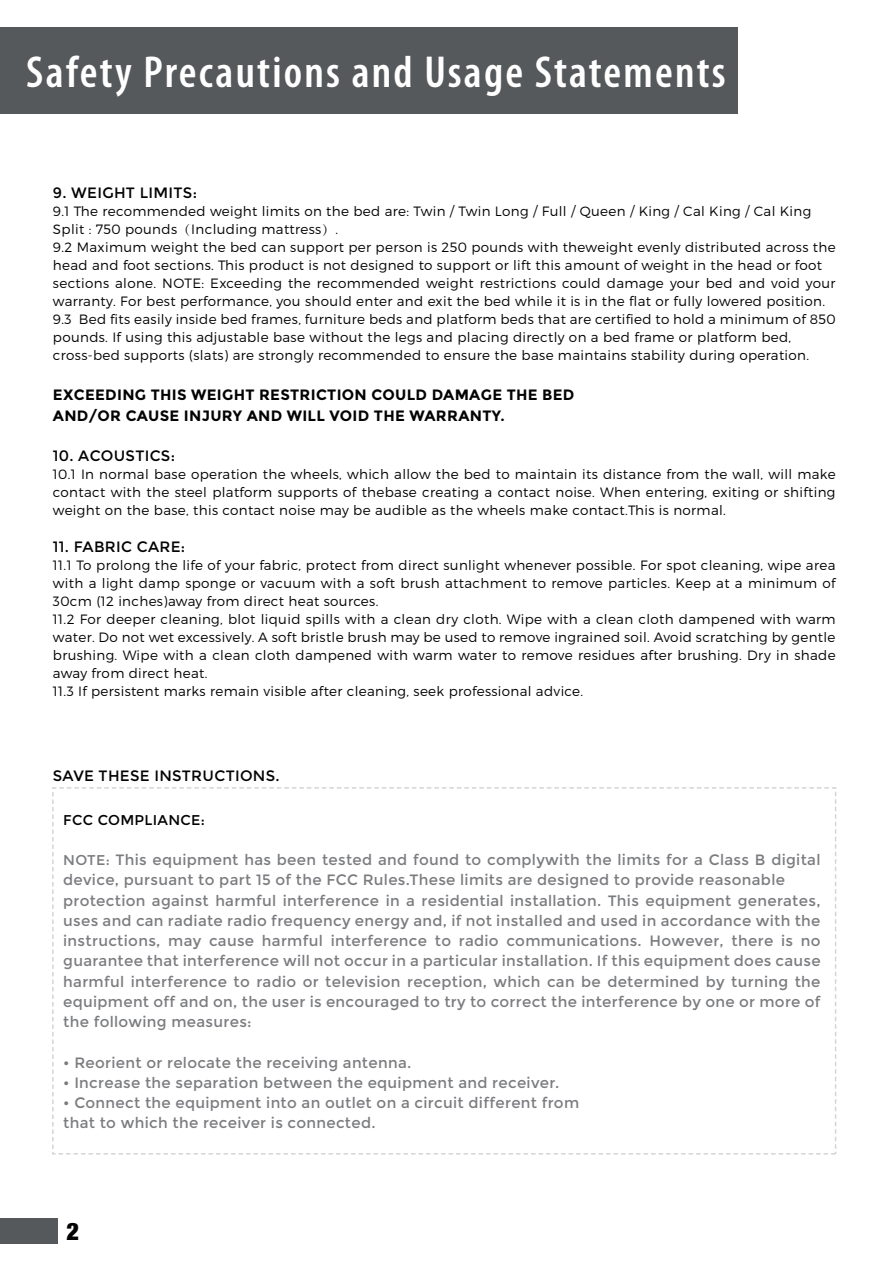
<style>
.page{position:relative;width:893px;height:1263px;background:#fff}
.page>*{position:absolute;margin:0;border:0;box-sizing:border-box;transform-origin:0 0}
.t1{font:33px "Montserrat";color:#fff}
.t2{font:900 condensed 24.3px "Helvetica Neue LT";color:#030303}
.t3{font:15px/20.2px "Montserrat";letter-spacing:.02em;color:#7b7c7f}
.t4{font:700 15px/20.2px "Montserrat";letter-spacing:.02em;color:#030303}
.t5{font:15px "Montserrat";letter-spacing:.02em;color:#030303}
.t6{font:14.1px "Montserrat";letter-spacing:.02em;color:#030303}
.t7{font:300 13.5px/18px "Montserrat";letter-spacing:.025em;color:#030303}
.s1{font-family:"Adobe Song Std"}
.s2{font-size:14.1px}
</style>
<div class="page">
<div style="left:0;top:28px;width:737px;height:86px;background:#56595b"></div>
<div style="left:0;top:1218px;width:57px;height:26px;background:#56595b"></div>
<div style="left:52px;top:787px;width:784px;height:367px;border:2px dashed #c5c6c7"></div>
<h1 class="t1" style="left:26px;top:52px;width:700px">Safety Precautions and Usage Statements</h1>
<p class="t5" style="left:53px;top:184px;width:146px">9. WEIGHT LIMITS:</p>
<p class="t7" style="left:53px;top:202px;width:784px">9.1 The recommended weight limits on the bed are: Twin / Twin Long / Full / Queen / King / Cal King / Cal King Split : 750 pounds<span class="s1">（</span>Including mattress<span class="s1">）</span>.<br>9.2 Maximum weight the bed can support per person is 250 pounds with theweight evenly distributed across the head and foot sections. This product is not designed to support or lift this amount of weight in the head or foot sections alone. NOTE: Exceeding the recommended weight restrictions could damage your bed and void your warranty. For best performance, you should enter and exit the bed while it is in the flat or fully lowered position.<br>9.3 Bed fits easily inside bed frames, furniture beds and platform beds that are certified to hold a minimum of 850 pounds. If using this adjustable base without the legs and placing directly on a bed frame or platform bed, cross-bed supports (slats) are strongly recommended to ensure the base maintains stability during operation.</p>
<p class="t4" style="left:53px;top:385px;width:523px">EXCEEDING THIS WEIGHT RESTRICTION COULD DAMAGE THE BED<br>AND/OR CAUSE INJURY AND WILL VOID THE WARRANTY.</p>
<p class="t5" style="left:53px;top:447px;width:124px">10. ACOUSTICS:</p>
<p class="t7" style="left:53px;top:465px;width:784px;text-align:justify">10.1 In normal base operation the wheels, which allow the bed to maintain its distance from the wall, will make contact with the steel platform supports of thebase creating a contact noise. When entering, exiting or shifting weight on the base, this contact noise may be audible as the wheels make contact.This is normal.</p>
<p class="t5" style="left:53px;top:538px;width:134px">11. FABRIC CARE:</p>
<p class="t7" style="left:53px;top:555px;width:784px">11.1 To prolong the life of your fabric, protect from direct sunlight whenever possible. For spot cleaning, wipe area with a light damp sponge or vacuum with a soft brush attachment to remove particles. Keep at a minimum of 30cm (12 inches)away from direct heat sources.<br>11.2 For deeper cleaning, blot liquid spills with a clean dry cloth. Wipe with a clean cloth dampened with warm water. Do not wet excessively. A soft bristle brush may be used to remove ingrained soil. Avoid scratching by gentle brushing. Wipe with a clean cloth dampened with warm water to remove residues after brushing. Dry in shade away from direct heat.<br>11.3 If persistent marks remain visible after cleaning, seek professional advice.</p>
<p class="t5" style="left:53px;top:767px;width:228px">SAVE THESE INSTRUCTIONS.</p>
<p class="t6" style="left:63px;top:811px;width:143px">FCC COMPLIANCE:</p>
<p class="t3" style="left:63px;top:850px;width:759px"><span class="s2">NOTE:</span> This equipment has been tested and found to complywith the limits for a Class B digital device, pursuant to part 15 of the FCC Rules.These limits are designed to provide reasonable protection against harmful interference in a residential installation. This equipment generates, uses and can radiate radio frequency energy and, if not installed and used in accordance with the instructions, may cause harmful interference to radio communications. However, there is no guarantee that interference will not occur in a particular installation. If this equipment does cause harmful interference to radio or television reception, which can be determined by turning the equipment off and on, the user is encouraged to try to correct the interference by one or more of the following measures:</p>
<p class="t3" style="left:63px;top:1052px;width:350px">• Reorient or relocate the receiving antenna.</p>
<p class="t3" style="left:63px;top:1072px;width:497px">• Increase the separation between the equipment and receiver.</p>
<p class="t3" style="left:63px;top:1093px;width:517px">• Connect the equipment into an outlet on a circuit different from that to which the receiver is connected.</p>
<h2 class="t2" style="left:66px;top:1216px;width:14px">2</h2>
</div>
